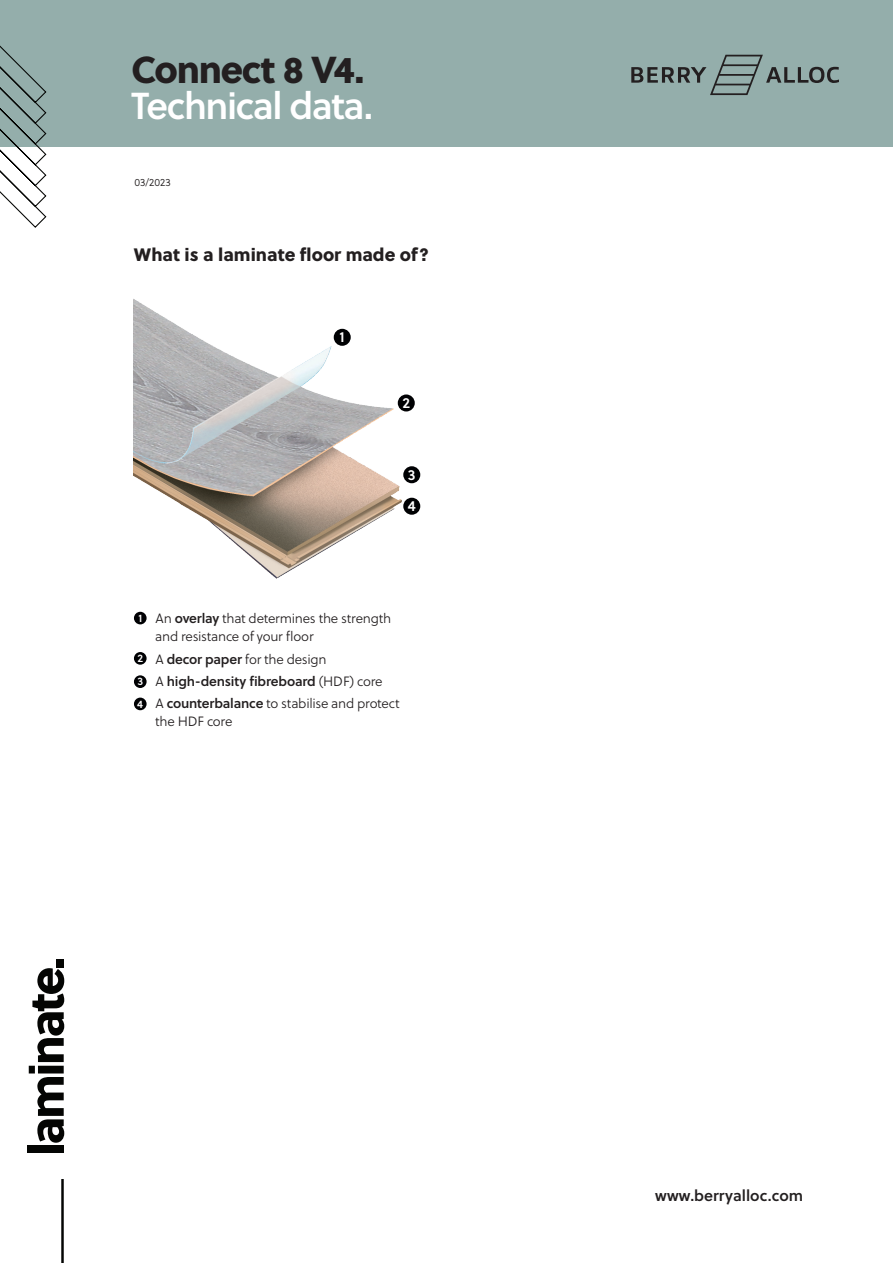
<style>
.page{position:relative;width:893px;height:1263px;background:#fff}
.page>*{position:absolute;margin:0;border:0;box-sizing:border-box;transform-origin:0 0}
.t1{font:37.5px "Soleil Sb";letter-spacing:-.04em;color:#fff}
.t2{font:37.5px "Soleil Xb";letter-spacing:-.035em;color:#231f20}
.t3{font:18px "Soleil Xb";color:#231f20}
.t4{font:15.6px "Soleil Sb";color:#231f20}
.t5{font:14.55px/31.5px "Soleil Sb";color:#fff}
.t6{font:13.5px/18px "Soleil Lt";letter-spacing:-.015em;color:#231f20}
.t7{font:13.5px "Soleil Sb";letter-spacing:-.01em;color:#231f20}
.t8{font:10.5px "Soleil Lt";letter-spacing:.005em;color:#231f20}
.s1{font-family:"Soleil Sb";font-size:10.8px;color:#fff}
.s2{font-family:"Soleil Sb"}
.s3{font-size:10.8px;color:#fff}
.s4{font-family:"Soleil Lt"}
</style>
<div class="page">
<div style="left:0;top:0;width:893px;height:147px;background:#94aeab"></div>
<svg style="left:631px;top:55px;width:208px;height:40px"></svg>
<svg style="left:0;top:45px;width:47px;height:183px"></svg>
<div style="left:28px;top:1145px;width:36px;height:8px;background:#040503"></div>
<svg style="left:29px;top:968px;width:35px;height:175px"></svg>
<div style="left:56px;top:959px;width:8px;height:8px;background:#040503"></div>
<hr style="left:61px;top:1179px;width:3px;height:84px;background:#040503">
<img style="left:134px;top:299px;width:287px;height:324px">
<div style="left:334px;top:329px;width:17px;height:17px;background:#000103;border-radius:50%"></div>
<div style="left:398px;top:394px;width:17px;height:17px;background:#000103;border-radius:50%"></div>
<div style="left:403px;top:466px;width:17px;height:17px;background:#000103;border-radius:50%"></div>
<div style="left:403px;top:498px;width:17px;height:17px;background:#000103;border-radius:50%"></div>
<div style="left:134px;top:612px;width:13px;height:12px;background:#000103;border-radius:50%"></div>
<div style="left:134px;top:652px;width:13px;height:13px;background:#000103;border-radius:50%"></div>
<div style="left:134px;top:675px;width:13px;height:13px;background:#000103;border-radius:50%"></div>
<div style="left:134px;top:698px;width:13px;height:12px;background:#000103;border-radius:50%"></div>
<h1 class="t2" style="left:131px;top:45px;width:234px">Connect 8 V4.</h1>
<h1 class="t1" style="left:131px;top:82px;width:243px">Technical data.</h1>
<p class="t8" style="left:134px;top:176px;width:38px">03/2023</p>
<h2 class="t3" style="left:134px;top:243px;width:297px">What is a laminate floor made of?</h2>
<p class="t5" style="left:340px;top:322px;width:7px">1</p>
<p class="t5" style="left:402px;top:387px;width:9px">2</p>
<p class="t5" style="left:408px;top:459px;width:9px">3<br>4</p>
<p class="t6" style="left:155px;top:610px;width:237px;text-indent:-17px"><span class="s1">1</span> An <span class="s2">overlay</span> that determines the strength and resistance of your floor</p>
<p class="t6" style="left:137px;top:650px;width:191px"><span class="s1">2</span> A <span class="s2">decor paper</span> for the design</p>
<p class="t7" style="left:137px;top:672px;width:247px"><span class="s3">3</span> <span class="s4">A</span> high-density fibreboard <span class="s4">(HDF) core</span></p>
<p class="t6" style="left:155px;top:695px;width:246px;text-indent:-18px"><span class="s1">4</span> A <span class="s2">counterbalance</span> to stabilise and protect the HDF core</p>
<p class="t4" style="left:655px;top:1185px;width:150px">www.berryalloc.com</p>
</div>
